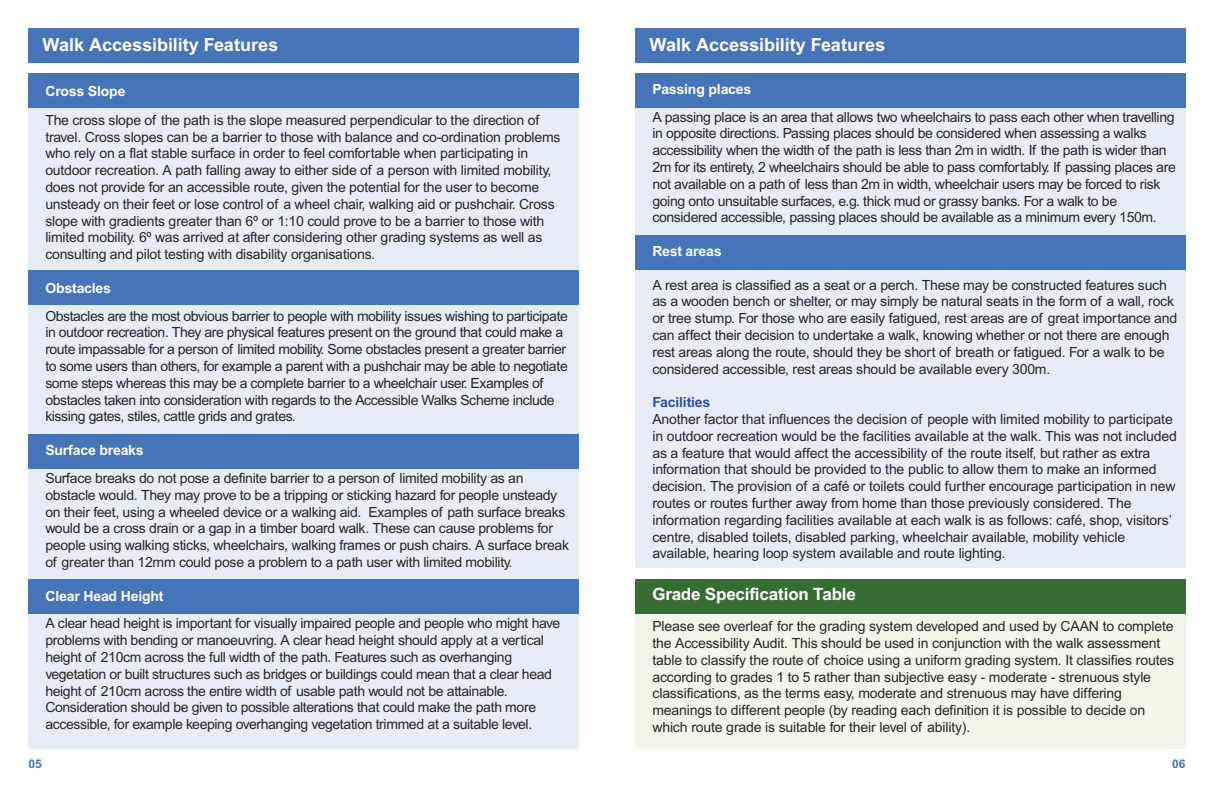
<style>
.page{position:relative;width:1214px;height:791px;background:#fff}
.page>*{position:absolute;margin:0;border:0;box-sizing:border-box;transform-origin:0 0}
.t1{font:700 18px "Arial";color:#fff}
.t2{font:700 17px "Arial";letter-spacing:-.01em;color:#fff}
.t3{font:14px/16.8px "Arial";letter-spacing:-.015em;color:#272627}
.t4{font:700 14px "Arial";letter-spacing:-.01em;color:#fff}
.t5{font:700 14px "Arial";letter-spacing:-.01em;color:#2d4f9f}
.t6{font:700 12px "Arial";color:#4574b9}
</style>
<div class="page">
<div style="left:635px;top:74px;width:550px;height:494px;background:#e7edf6"></div>
<div style="left:635px;top:591px;width:550px;height:157px;background:#f0f7e8"></div>
<div style="left:28px;top:28px;width:550px;height:34px;background:#4574b9"></div>
<div style="left:28px;top:74px;width:550px;height:674px;background:#e7edf6"></div>
<div style="left:28px;top:74px;width:550px;height:34px;background:#4574b9"></div>
<div style="left:28px;top:271px;width:550px;height:34px;background:#4574b9"></div>
<div style="left:28px;top:434px;width:550px;height:34px;background:#4574b9"></div>
<div style="left:28px;top:579px;width:550px;height:34px;background:#4574b9"></div>
<div style="left:635px;top:74px;width:550px;height:34px;background:#4574b9"></div>
<div style="left:635px;top:28px;width:550px;height:34px;background:#4574b9"></div>
<div style="left:635px;top:235px;width:550px;height:34px;background:#4574b9"></div>
<div style="left:635px;top:580px;width:550px;height:34px;background:#386c35"></div>
<p class="t1" style="left:42px;top:38px;width:237px">Walk Accessibility Features</p>
<p class="t4" style="left:45px;top:86px;width:82px">Cross Slope</p>
<p class="t3" style="left:45px;top:113px;width:516px">The cross slope of the path is the slope measured perpendicular to the direction of travel. Cross slopes can be a barrier to those with balance and co-ordination problems who rely on a flat stable surface in order to feel comfortable when participating in outdoor recreation. A path falling away to either side of a person with limited mobility, does not provide for an accessible route, given the potential for the user to become unsteady on their feet or lose control of a wheel chair, walking aid or pushchair. Cross slope with gradients greater than 6º or 1:10 could prove to be a barrier to those with limited mobility. 6º was arrived at after considering other grading systems as well as consulting and pilot testing with disability organisations.</p>
<p class="t4" style="left:45px;top:283px;width:67px">Obstacles</p>
<p class="t3" style="left:45px;top:309px;width:524px">Obstacles are the most obvious barrier to people with mobility issues wishing to participate in outdoor recreation. They are physical features present on the ground that could make a route impassable for a person of limited mobility. Some obstacles present a greater barrier to some users than others, for example a parent with a pushchair may be able to negotiate some steps whereas this may be a complete barrier to a wheelchair user. Examples of obstacles taken into consideration with regards to the Accessible Walks Scheme include kissing gates, stiles, cattle grids and grates.</p>
<p class="t4" style="left:45px;top:445px;width:100px">Surface breaks</p>
<p class="t3" style="left:45px;top:471px;width:525px">Surface breaks do not pose a definite barrier to a person of limited mobility as an obstacle would. They may prove to be a tripping or sticking hazard for people unsteady on their feet, using a wheeled device or a walking aid. Examples of path surface breaks would be a cross drain or a gap in a timber board walk. These can cause problems for people using walking sticks, wheelchairs, walking frames or push chairs. A surface break of greater than 12mm could pose a problem to a path user with limited mobility.</p>
<p class="t4" style="left:45px;top:590px;width:120px">Clear Head Height</p>
<p class="t3" style="left:45px;top:616px;width:516px">A clear head height is important for visually impaired people and people who might have problems with bending or manoeuvring. A clear head height should apply at a vertical height of 210cm across the full width of the path. Features such as overhanging vegetation or built structures such as bridges or buildings could mean that a clear head height of 210cm across the entire width of usable path would not be attainable.<br>Consideration should be given to possible alterations that could make the path more accessible, for example keeping overhanging vegetation trimmed at a suitable level.</p>
<p class="t1" style="left:649px;top:38px;width:237px">Walk Accessibility Features</p>
<p class="t4" style="left:652px;top:84px;width:100px">Passing places</p>
<p class="t3" style="left:652px;top:110px;width:525px">A passing place is an area that allows two wheelchairs to pass each other when travelling in opposite directions. Passing places should be considered when assessing a walks accessibility when the width of the path is less than 2m in width. If the path is wider than 2m for its entirety, 2 wheelchairs should be able to pass comfortably. If passing places are not available on a path of less than 2m in width, wheelchair users may be forced to risk going onto unsuitable surfaces, e.g. thick mud or grassy banks. For a walk to be considered accessible, passing places should be available as a minimum every 150m.</p>
<p class="t4" style="left:652px;top:246px;width:71px">Rest areas</p>
<p class="t3" style="left:652px;top:278px;width:526px">A rest area is classified as a seat or a perch. These may be constructed features such as a wooden bench or shelter, or may simply be natural seats in the form of a wall, rock or tree stump. For those who are easily fatigued, rest areas are of great importance and can affect their decision to undertake a walk, knowing whether or not there are enough rest areas along the route, should they be short of breath or fatigued. For a walk to be considered accessible, rest areas should be available every 300m.</p>
<p class="t5" style="left:652px;top:397px;width:59px">Facilities</p>
<p class="t3" style="left:652px;top:412px;width:526px">Another factor that influences the decision of people with limited mobility to participate in outdoor recreation would be the facilities available at the walk. This was not included as a feature that would affect the accessibility of the route itself, but rather as extra information that should be provided to the public to allow them to make an informed decision. The provision of a café or toilets could further encourage participation in new routes or routes further away from home than those previously considered. The information regarding facilities available at each walk is as follows: café, shop, visitors’ centre, disabled toilets, disabled parking, wheelchair available, mobility vehicle available, hearing loop system available and route lighting.</p>
<p class="t2" style="left:652px;top:588px;width:205px">Grade Specification Table</p>
<p class="t3" style="left:652px;top:619px;width:523px">Please see overleaf for the grading system developed and used by CAAN to complete the Accessibility Audit. This should be used in conjunction with the walk assessment table to classify the route of choice using a uniform grading system. It classifies routes according to grades 1 to 5 rather than subjective easy - moderate - strenuous style classifications, as the terms easy, moderate and strenuous may have differing meanings to different people (by reading each definition it is possible to decide on which route grade is suitable for their level of ability).</p>
<p class="t6" style="left:28px;top:760px;width:15px">05</p>
<p class="t6" style="left:1172px;top:760px;width:15px">06</p>
</div>
